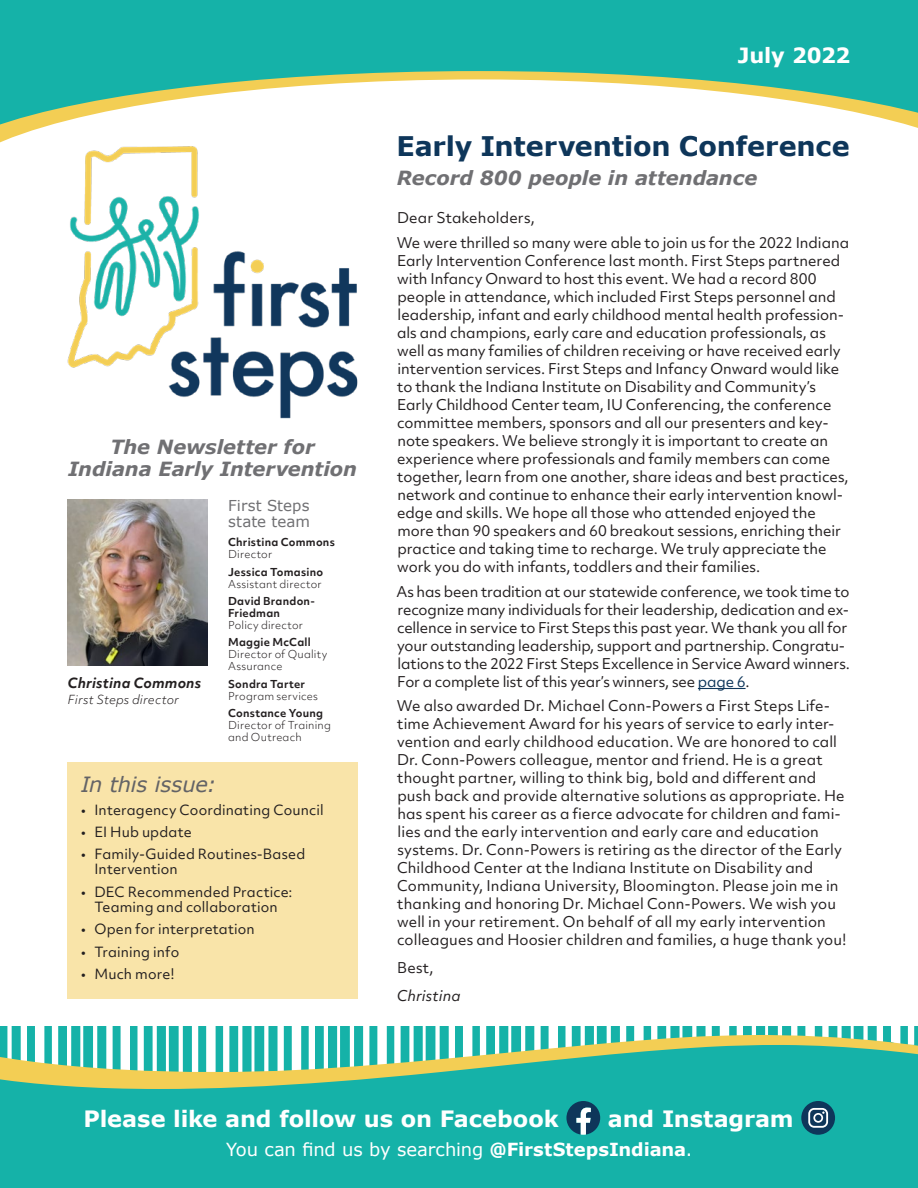
<style>
.page{position:relative;width:918px;height:1188px;background:#fff}
.page>*{position:absolute;margin:0;border:0;box-sizing:border-box;transform-origin:0 0}
.t1{font:700 27px "Verdana";letter-spacing:-.005em;color:#0e365a}
.t2{font:700 22.5px "Verdana";letter-spacing:-.005em;color:#fff}
.Captions{font:italic 21px "Verdana";letter-spacing:-.005em;color:#636366}
.t3{font:700 21px "Verdana";letter-spacing:-.01em;color:#fff}
.t4{font:italic 700 19.5px/22.5px "Verdana";letter-spacing:-.005em;color:#707073;text-align:center}
.t5{font:18px "Verdana";letter-spacing:-.01em;color:#fff}
.t6{font:15px/16.5px "Verdana";letter-spacing:.005em;color:#707073}
.t7{font:14.25px/18px "Objektiv Mk 2";color:#231f20}
.t8{font:italic 14.25px "Objektiv Mk 2";letter-spacing:.005em;color:#231f20}
.t9{font:13.5px/15.5px "Objektiv Mk 2";letter-spacing:.01em;color:#231f20}
.t10{font:italic 700 13.5px "Objektiv Mk 2";letter-spacing:.01em;color:#231f20}
.t11{font:italic 300 12px "Objektiv Mk 2";letter-spacing:.015em;color:#231f20}
.t12{font:300 10.5px/12px "Objektiv Mk 2";letter-spacing:.015em;color:#231f20}
.t13{font:700 10.5px/12px "Objektiv Mk 2";letter-spacing:.025em;color:#231f20}
.s1{font-weight:300}
.s2{font-weight:700}
.s3{color:#0e365a}
</style>
<div class="page">
<div style="left:0;top:1026px;width:918px;height:162px;background:#15b2a8"></div>
<svg style="left:0;top:0;width:918px;height:135px;fill:#15b2a8"></svg>
<svg style="left:7px;top:1026px;width:908px;height:9px"></svg>
<svg style="left:0;top:1035px;width:918px;height:54px"></svg>
<img style="left:64px;top:128px;width:304px;height:291px">
<svg style="left:566px;top:1101px;width:34px;height:34px"></svg>
<div style="left:801px;top:1101px;width:34px;height:34px;background:#0e365a;border-radius:50%"></div>
<svg style="left:808px;top:1108px;width:20px;height:20px"></svg>
<img style="left:68px;top:500px;width:140px;height:166px">
<div style="left:68px;top:763px;width:290px;height:236px;background:#f9e4a9"></div>
<hr style="left:698px;top:688px;width:48px;height:1px;background:#0e365a">
<p class="t4" style="left:68px;top:435px;width:290px">The Newsletter for<br>Indiana Early Intervention</p>
<p class="t10" style="left:68px;top:673px;width:135px">Christina Commons</p>
<p class="t11" style="left:68px;top:692px;width:113px">First Steps director</p>
<p class="t6" style="left:228px;top:497px;width:83px">First Steps state team</p>
<p class="t13" style="left:228px;top:536px;width:108px">Christina Commons<br><span class="s1">Director</span></p>
<p class="t12" style="left:228px;top:566px;width:97px"><span class="s2">Jessica Tomasino<br></span>Assistant director</p>
<p class="t13" style="left:228px;top:595px;width:88px">David Brandon-<br>Friedman<br><span class="s1">Policy director</span></p>
<p class="t12" style="left:228px;top:636px;width:101px"><span class="s2">Maggie McCall<br></span>Director of Quality<br>Assurance</p>
<p class="t12" style="left:228px;top:678px;width:91px"><span class="s2">Sondra Tarter<br></span>Program services</p>
<p class="t12" style="left:228px;top:707px;width:104px"><span class="s2">Constance Young<br></span>Director of Training and Outreach</p>
<p class="Captions" style="left:81px;top:770px;width:137px">In this issue:</p>
<p class="t9" style="left:81px;top:802px;width:244px">• Interagency Coordinating Council</p>
<p class="t9" style="left:81px;top:824px;width:112px">• EI Hub update</p>
<p class="t9" style="left:94px;top:846px;width:212px;text-indent:-14px">• Family-Guided Routines-Based<br>Intervention</p>
<p class="t9" style="left:81px;top:884px;width:213px;text-align:center">• DEC Recommended Practice:<br>Teaming and collaboration</p>
<p class="t9" style="left:81px;top:921px;width:175px">• Open for interpretation</p>
<p class="t9" style="left:81px;top:944px;width:100px">• Training info</p>
<p class="t9" style="left:81px;top:966px;width:95px">• Much more!</p>
<p class="t3" style="left:738px;top:41px;width:114px">July 2022</p>
<h1 class="t1" style="left:397px;top:127px;width:455px">Early Intervention Conference</h1>
<h2 class="t4" style="left:397px;top:166px;width:362px">Record 800 people in attendance</h2>
<p class="t7" style="left:397px;top:209px;width:139px">Dear Stakeholders,</p>
<p class="t7" style="left:397px;top:233px;width:454px">We were thrilled so many were able to join us for the 2022 Indiana Early Intervention Conference last month. First Steps partnered with Infancy Onward to host this event. We had a record 800 people in attendance, which included First Steps personnel and leadership, infant and early childhood mental health profession&shy;als and champions, early care and education professionals, as well as many families of children receiving or have received early intervention services. First Steps and Infancy Onward would like to thank the Indiana Institute on Disability and Community’s Early Childhood Center team, IU Conferencing, the conference committee members, sponsors and all our presenters and key&shy;note speakers. We believe strongly it is important to create an experience where professionals and family members can come together, learn from one another, share ideas and best practices, network and continue to enhance their early intervention knowl&shy;edge and skills. We hope all those who attended enjoyed the more than 90 speakers and 60 breakout sessions, enriching their practice and taking time to recharge. We truly appreciate the work you do with infants, toddlers and their families.</p>
<p class="t7" style="left:396px;top:582px;width:455px">As has been tradition at our statewide conference, we took time to recognize many individuals for their leadership, dedication and ex&shy;cellence in service to First Steps this past year. We thank you all for your outstanding leadership, support and partnership. Congratu&shy;lations to the 2022 First Steps Excellence in Service Award winners.<br>For a complete list of this year’s winners, see <span class="s3">page 6</span>.</p>
<p class="t7" style="left:397px;top:697px;width:451px">We also awarded Dr. Michael Conn-Powers a First Steps Life&shy;time Achievement Award for his years of service to early inter&shy;vention and early childhood education. We are honored to call Dr. Conn-Powers colleague, mentor and friend. He is a great thought partner, willing to think big, bold and different and push back and provide alternative solutions as appropriate. He has spent his career as a fierce advocate for children and fami&shy;lies and the early intervention and early care and education systems. Dr. Conn-Powers is retiring as the director of the Early Childhood Center at the Indiana Institute on Disability and Community, Indiana University, Bloomington. Please join me in thanking and honoring Dr. Michael Conn-Powers. We wish you well in your retirement. On behalf of all my early intervention colleagues and Hoosier children and families, a huge thank you!</p>
<p class="t7" style="left:397px;top:959px;width:38px">Best,</p>
<p class="t8" style="left:397px;top:986px;width:65px">Christina</p>
<h2 class="t2" style="left:84px;top:1103px;width:477px">Please like and follow us on Facebook</h2>
<h2 class="t2" style="left:608px;top:1103px;width:187px">and Instagram</h2>
<p class="t5" style="left:226px;top:1137px;width:468px">You can find us by searching <span class="s2">@FirstStepsIndiana</span>.</p>
</div>
